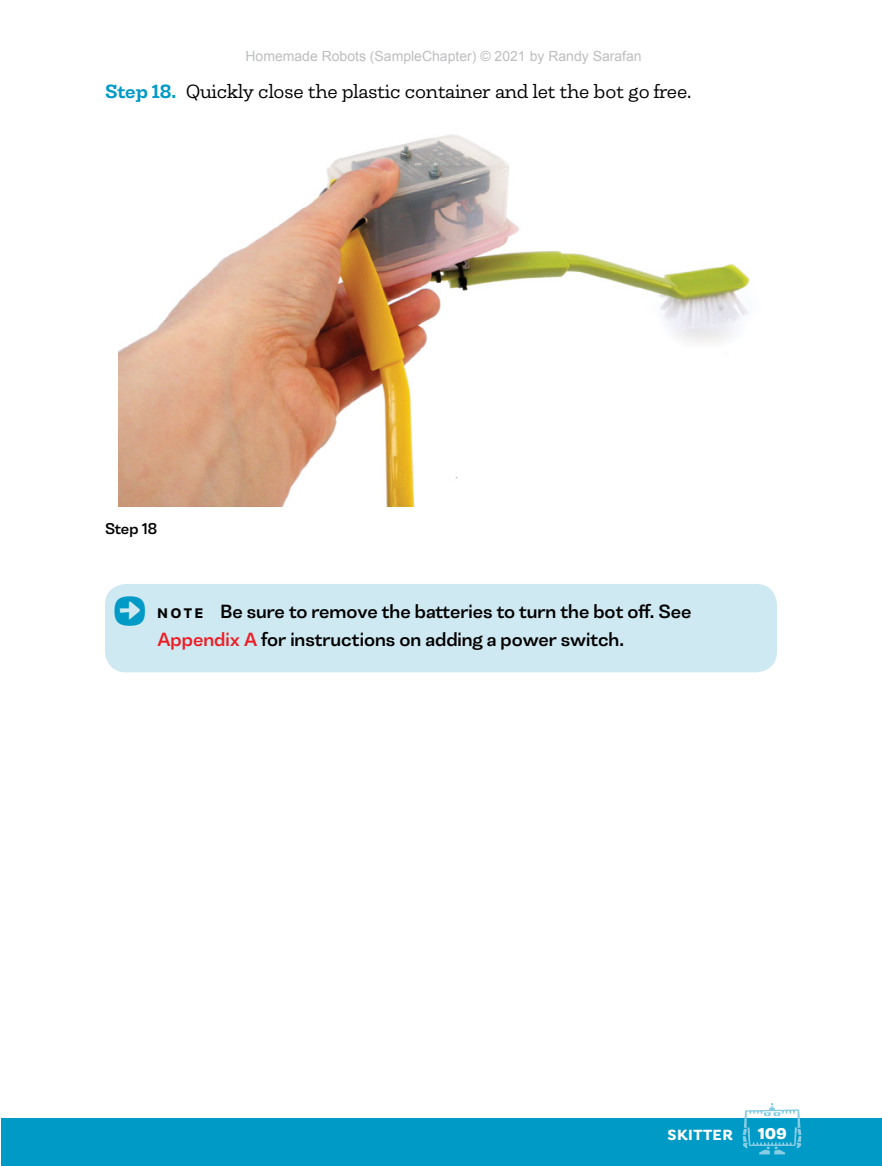
<style>
.page{position:relative;width:882px;height:1166px;background:#fff}
.page>*{position:absolute;margin:0;border:0;box-sizing:border-box;transform-origin:0 0}
.t1{font:42px "Robotsht Arrows";color:#009ac7}
.t2{font:500 19.25px/27.1px "Tonus Sans";color:#000}
.RunInPara{font:300 19.25px "Tonus Slab";color:#000}
.t3{font:700 15.75px "Isidora";letter-spacing:.03em;color:#fff}
.CaptionLine{font:500 15.75px "Tonus Sans";color:#000}
.t4{font:800 15.75px "Tonus Sans";color:#fff}
.t5{font:14px "Arial";color:#bcbec0}
.s1{font-weight:600;color:#009ac7}
.s2{font-weight:700;font-size:14px}
.s3{color:#ed1d24}
</style>
<div class="page">
<div style="left:1px;top:1118px;width:881px;height:48px;background:#009ac7"></div>
<svg style="left:743px;top:1103px;width:59px;height:51px"></svg>
<div style="left:105px;top:584px;width:672px;height:88px;background:#cfe9f2;border-radius:21px"></div>
<img style="left:119px;top:135px;width:631px;height:371px">
<p class="t5" style="left:245px;top:47px;width:398px">Homemade Robots (SampleChapter) © 2021 by Randy Sarafan</p>
<p class="RunInPara" style="left:105px;top:78px;width:588px"><span class="s1">Step 18.</span> Quickly close the plastic container and let the bot go free.</p>
<p class="CaptionLine" style="left:105px;top:518px;width:54px">Step 18</p>
<p class="t1" style="left:110px;top:590px;width:41px">ê</p>
<p class="t2" style="left:158px;top:597px;width:536px"><span class="s2">N O T E</span> Be sure to remove the batteries to turn the bot off. See<br><span class="s3">Appendix A</span> for instructions on adding a power switch.</p>
<p class="t3" style="left:668px;top:1125px;width:67px">Skitter</p>
<p class="t4" style="left:758px;top:1122px;width:30px">109</p>
</div>
